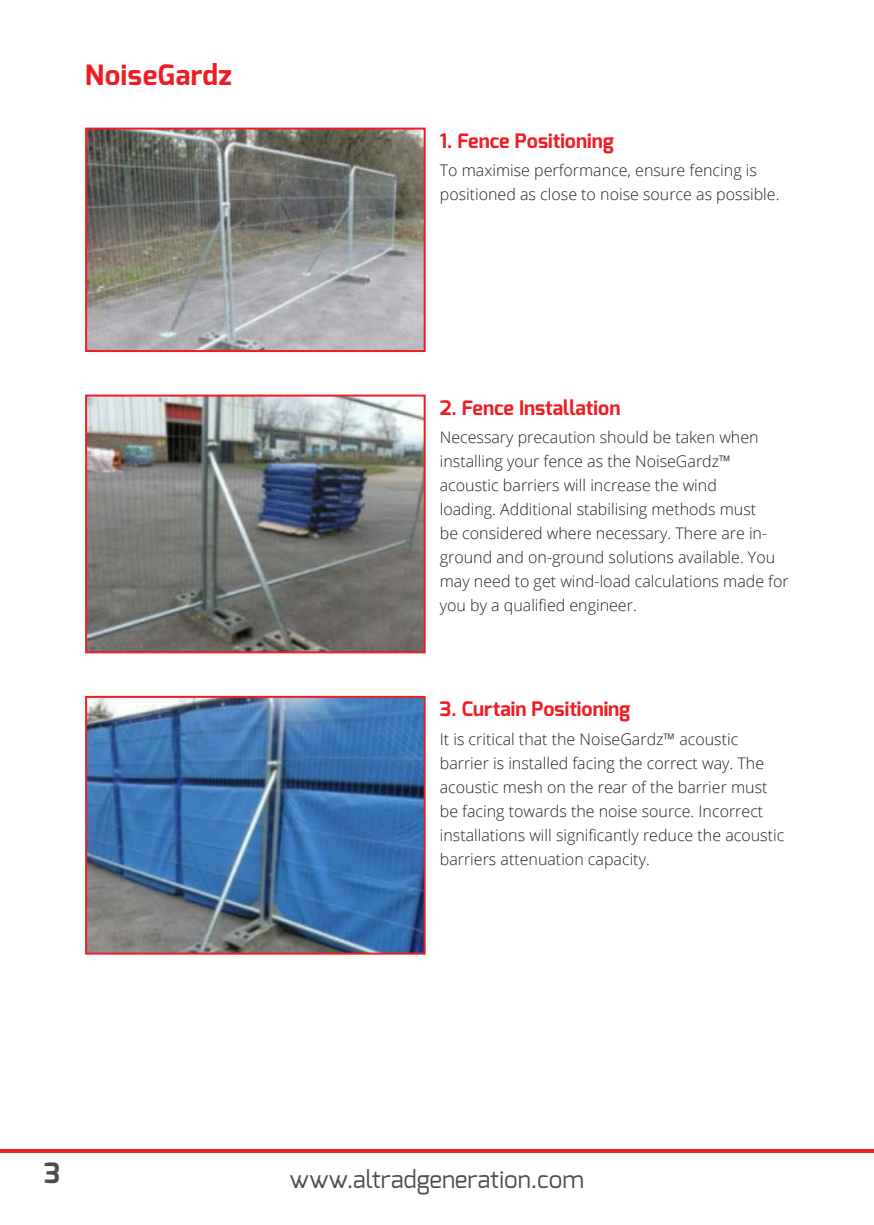
<style>
.page{position:relative;width:874px;height:1225px;background:#fff}
.page>*{position:absolute;margin:0;border:0;box-sizing:border-box;transform-origin:0 0}
.t1{font:700 28px "Exo";letter-spacing:.02em;color:#ee1d23}
.t2{font:700 28px "Exo";color:#4b4c4d}
.t3{font:24px "Exo";color:#4b4c4d}
.Sub_Header_Red{font:700 20px "Exo";color:#ee1d23}
.t4{font:300 16px/24px "Open Sans";color:#231f20}
</style>
<div class="page">
<hr style="left:0;top:1149px;width:856px;height:4px;background:#ee1d23">
<hr style="left:856px;top:1149px;width:17px;height:4px;background:#ee1d23">
<img style="left:88px;top:131px;width:334px;height:218px">
<div style="left:85px;top:128px;width:340px;height:224px;border:2px solid #ee1d23"></div>
<img style="left:88px;top:397px;width:334px;height:253px">
<div style="left:85px;top:394px;width:340px;height:259px;border:2px solid #ee1d23"></div>
<img style="left:88px;top:699px;width:334px;height:252px">
<div style="left:85px;top:696px;width:340px;height:258px;border:2px solid #ee1d23"></div>
<p class="t1" style="left:85px;top:57px;width:148px">NoiseGardz</p>
<p class="Sub_Header_Red" style="left:439px;top:128px;width:175px">1. Fence Positioning</p>
<p class="t4" style="left:439px;top:158px;width:341px">To maximise performance, ensure fencing is positioned as close to noise source as possible.</p>
<p class="Sub_Header_Red" style="left:439px;top:394px;width:182px">2. Fence Installation</p>
<p class="t4" style="left:439px;top:425px;width:350px">Necessary precaution should be taken when installing your fence as the NoiseGardz™ acoustic barriers will increase the wind<br>loading. Additional stabilising methods must<br>be considered where necessary. There are in&shy;ground and on-ground solutions available. You may need to get wind-load calculations made for you by a qualified engineer.</p>
<p class="Sub_Header_Red" style="left:439px;top:696px;width:192px">3. Curtain Positioning</p>
<p class="t4" style="left:439px;top:726px;width:326px">It is critical that the NoiseGardz™ acoustic barrier is installed facing the correct way. The</p>
<p class="t4" style="left:439px;top:774px;width:329px">acoustic mesh on the rear of the barrier must</p>
<p class="t4" style="left:439px;top:798px;width:325px">be facing towards the noise source. Incorrect</p>
<p class="t4" style="left:439px;top:822px;width:346px">installations will significantly reduce the acoustic barriers attenuation capacity.</p>
<h1 class="t2" style="left:44px;top:1154px;width:18px">3</h1>
<h2 class="t3" style="left:290px;top:1164px;width:295px">www.altradgeneration.com</h2>
</div>
